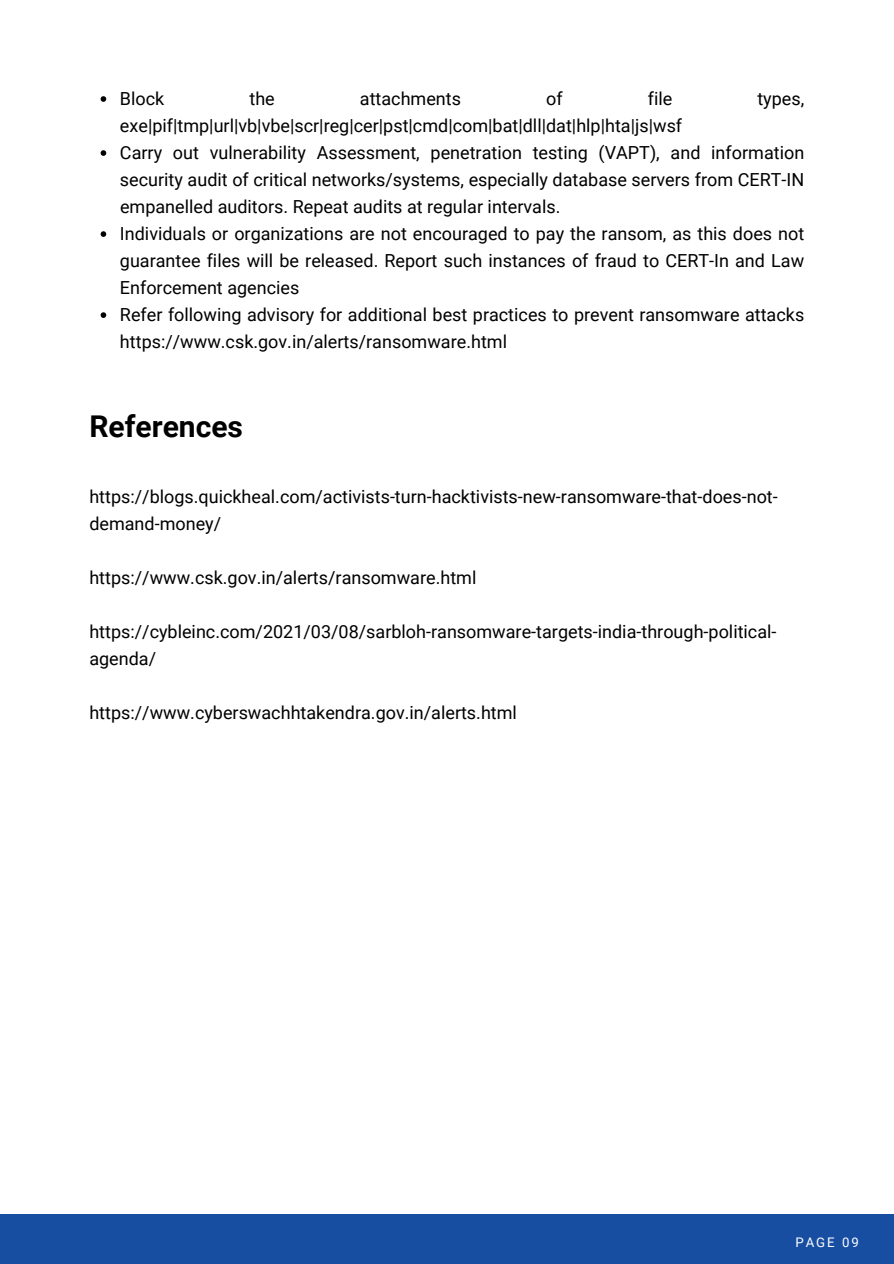
<style>
.page{position:relative;width:894px;height:1264px;background:#fff}
.page>*{position:absolute;margin:0;border:0;box-sizing:border-box;transform-origin:0 0}
.t1{font:700 30px "Roboto";color:#000}
.t2{font:18px/27px "Roboto";color:#000}
.t3{font:13.2px "Roboto";letter-spacing:.15em;color:#fff}
</style>
<div class="page">
<div style="left:0;top:1213px;width:893px;height:50px;background:#174ea2"></div>
<svg style="left:101px;top:96px;width:5px;height:6px"></svg>
<svg style="left:101px;top:150px;width:5px;height:6px"></svg>
<svg style="left:101px;top:231px;width:5px;height:6px"></svg>
<svg style="left:101px;top:312px;width:5px;height:6px"></svg>
<p class="t2" style="left:120px;top:85px;width:46px">Block</p>
<p class="t2" style="left:249px;top:85px;width:27px">the</p>
<p class="t2" style="left:360px;top:85px;width:103px">attachments</p>
<p class="t2" style="left:546px;top:85px;width:18px">of</p>
<p class="t2" style="left:647px;top:85px;width:26px">file</p>
<p class="t2" style="left:757px;top:85px;width:48px">types,</p>
<p class="t2" style="left:120px;top:112px;width:685px">exe|pif|tmp|url|vb|vbe|scr|reg|cer|pst|cmd|com|bat|dll|dat|hlp|hta|js|wsf<br>Carry out vulnerability Assessment, penetration testing (VAPT), and information security audit of critical networks/systems, especially database servers from CERT-IN empanelled auditors. Repeat audits at regular intervals.<br>Individuals or organizations are not encouraged to pay the ransom, as this does not guarantee files will be released. Report such instances of fraud to CERT-In and Law Enforcement agencies<br>Refer following advisory for additional best practices to prevent ransomware attacks https://www.csk.gov.in/alerts/ransomware.html</p>
<h1 class="t1" style="left:89px;top:405px;width:155px">References</h1>
<p class="t2" style="left:89px;top:483px;width:689px">https://blogs.quickheal.com/activists-turn-hacktivists-new-ransomware-that-does-not&shy;demand-money/</p>
<p class="t2" style="left:89px;top:564px;width:388px">https://www.csk.gov.in/alerts/ransomware.html</p>
<p class="t2" style="left:89px;top:618px;width:688px">https://cybleinc.com/2021/03/08/sarbloh-ransomware-targets-india-through-political&shy;agenda/</p>
<p class="t2" style="left:89px;top:699px;width:429px">https://www.cyberswachhtakendra.gov.in/alerts.html</p>
<p class="t3" style="left:795px;top:1232px;width:65px">PAGE 09</p>
</div>
